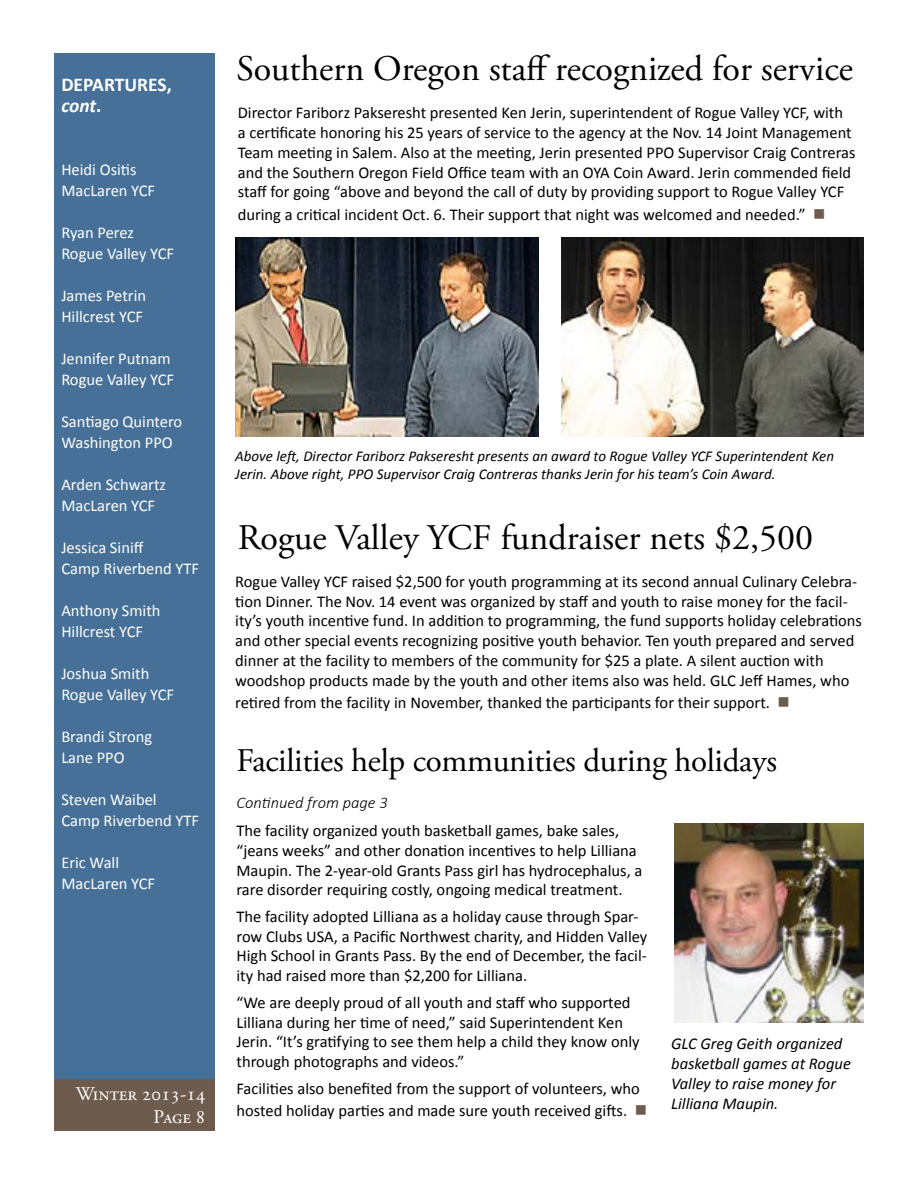
<style>
.page{position:relative;width:918px;height:1188px;background:#fff}
.page>*{position:absolute;margin:0;border:0;box-sizing:border-box;transform-origin:0 0}
.t1{font:36px "Adobe Garamond Pro";letter-spacing:-.005em;color:#000}
.t2{font:33px "Adobe Garamond Pro";letter-spacing:-.01em;color:#000}
.t3{font:19.5px/22.5px "Adobe Garamond Pro";color:#fff;text-align:right}
.t4{font:700 19.5px/21px "Calibri";color:#fff}
.t5{font:16.5px/19.8px "Calibri";color:#000}
.t6{font:16.5px/21px "Calibri";color:#fff}
.t7{font:italic 16.5px/19.8px "Calibri";color:#000}
.t8{font:italic 300 16.5px "Calibri";color:#000}
.t9{font:italic 15px/18px "Calibri";color:#000}
.s1{font-style:italic}
.s2{color:#6d5c4d}
</style>
<div class="page">
<div style="left:54px;top:53px;width:160px;height:1026px;background:#467097"></div>
<div style="left:54px;top:1079px;width:160px;height:52px;background:#6d5c4d"></div>
<img style="left:561px;top:238px;width:303px;height:198px">
<img style="left:235px;top:238px;width:303px;height:198px">
<img style="left:674px;top:824px;width:190px;height:198px">
<p class="t4" style="left:61px;top:74px;width:112px">DEPARTURES, <span class="s1">cont</span>.</p>
<p class="t6" style="left:61px;top:159px;width:95px">Heidi Ositis<br>MacLaren YCF</p>
<p class="t6" style="left:61px;top:222px;width:114px">Ryan Perez<br>Rogue Valley YCF</p>
<p class="t6" style="left:61px;top:285px;width:86px">James Petrin<br>Hillcrest YCF</p>
<p class="t6" style="left:61px;top:348px;width:114px">Jennifer Putnam<br>Rogue Valley YCF</p>
<p class="t6" style="left:61px;top:411px;width:122px">Santiago Quintero<br>Washington PPO</p>
<p class="t6" style="left:61px;top:474px;width:106px">Arden Schwartz<br>MacLaren YCF</p>
<p class="t6" style="left:61px;top:537px;width:139px">Jessica Siniff<br>Camp Riverbend YTF</p>
<p class="t6" style="left:61px;top:600px;width:101px">Anthony Smith<br>Hillcrest YCF</p>
<p class="t6" style="left:61px;top:663px;width:114px">Joshua Smith<br>Rogue Valley YCF</p>
<p class="t6" style="left:61px;top:726px;width:92px">Brandi Strong<br>Lane PPO</p>
<p class="t6" style="left:61px;top:789px;width:139px">Steven Waibel<br>Camp Riverbend YTF</p>
<p class="t6" style="left:61px;top:852px;width:95px">Eric Wall<br>MacLaren YCF</p>
<p class="t3" style="left:76px;top:1084px;width:131px">Winter 2013-14<br>Page 8</p>
<h1 class="t1" style="left:237px;top:47px;width:618px">Southern Oregon staff recognized for service</h1>
<p class="t5" style="left:238px;top:103px;width:619px">Director Fariborz Pakseresht presented Ken Jerin, superintendent of Rogue Valley YCF, with<br>a certificate honoring his 25 years of service to the agency at the Nov. 14 Joint Management Team meeting in Salem. Also at the meeting, Jerin presented PPO Supervisor Craig Contreras and the Southern Oregon Field Office team with an OYA Coin Award. Jerin commended field staff for going “above and beyond the call of duty by providing support to Rogue Valley YCF</p>
<p class="t5" style="left:238px;top:205px;width:589px">during a critical incident Oct. 6. Their support that night was welcomed and needed.” <span class="s2">■</span></p>
<p class="t9" style="left:235px;top:446px;width:600px">Above left, Director Fariborz Pakseresht presents an award to Rogue Valley YCF Superintendent Ken<br>Jerin. Above right, PPO Supervisor Craig Contreras thanks Jerin for his team’s Coin Award.</p>
<h1 class="t1" style="left:238px;top:516px;width:577px">Rogue Valley YCF fundraiser nets $2,500</h1>
<p class="t5" style="left:235px;top:572px;width:628px">Rogue Valley YCF raised $2,500 for youth programming at its second annual Culinary Celebra&shy;tion Dinner. The Nov. 14 event was organized by staff and youth to raise money for the facil&shy;ity’s youth incentive fund. In addition to programming, the fund supports holiday celebrations and other special events recognizing positive youth behavior. Ten youth prepared and served dinner at the facility to members of the community for $25 a plate. A silent auction with woodshop products made by the youth and other items also was held. GLC Jeff Hames, who</p>
<p class="t5" style="left:235px;top:693px;width:556px">retired from the facility in November, thanked the participants for their support. <span class="s2">■</span></p>
<h2 class="t2" style="left:237px;top:741px;width:542px">Facilities help communities during holidays</h2>
<p class="t8" style="left:237px;top:793px;width:153px">Continued from page 3</p>
<p class="t5" style="left:237px;top:821px;width:407px">The facility organized youth basketball games, bake sales, “jeans weeks” and other donation incentives to help Lilliana Maupin. The 2-year-old Grants Pass girl has hydrocephalus, a rare disorder requiring costly, ongoing medical treatment.</p>
<p class="t5" style="left:237px;top:907px;width:412px">The facility adopted Lilliana as a holiday cause through Spar&shy;row Clubs USA, a Pacific Northwest charity, and Hidden Valley High School in Grants Pass. By the end of December, the facil&shy;ity had raised more than $2,200 for Lilliana.</p>
<p class="t5" style="left:237px;top:993px;width:405px">“We are deeply proud of all youth and staff who supported Lilliana during her time of need,” said Superintendent Ken Jerin. “It’s gratifying to see them help a child they know only through photographs and videos.”</p>
<p class="t5" style="left:237px;top:1077px;width:412px;line-height:22.5px">Facilities also benefited from the support of volunteers, who hosted holiday parties and made sure youth received gifts. <span class="s2">■</span></p>
<p class="t7" style="left:671px;top:1033px;width:181px">GLC Greg Geith organized basketball games at Rogue<br>Valley to raise money for<br>Lilliana Maupin.</p>
</div>
